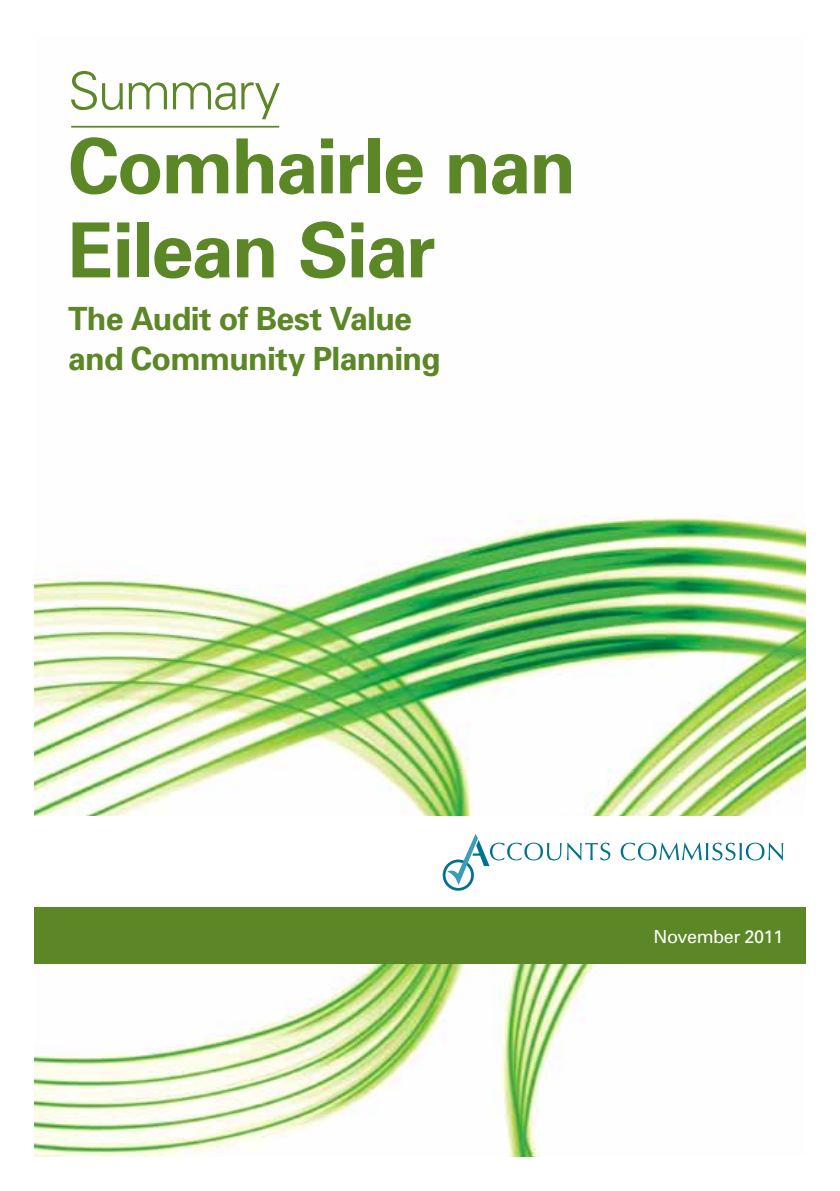
<style>
.page{position:relative;width:840px;height:1191px;background:#fff}
.page>*{position:absolute;margin:0;border:0;box-sizing:border-box;transform-origin:0 0}
.Cover_-_Council{font:700 76px/84px "Univers";letter-spacing:-.025em;color:#5c8727}
.Cover_-_Summary{font:300 52px "Univers";letter-spacing:-.04em;color:#5c8727}
.Cover_-_Subhead{font:700 32px/40px "Univers";letter-spacing:-.025em;color:#5c8727}
.Cover_-_Date{font:18px "Univers";letter-spacing:-.025em;color:#fff}
</style>
<div class="page">
<img style="left:34px;top:125px;width:771px;height:1032px">
<div style="left:0;top:816px;width:839px;height:148px;background:#fff"></div>
<div style="left:34px;top:907px;width:771px;height:57px;background:#5c8727"></div>
<hr style="left:71px;top:126px;width:208px;height:2px;background:#5c8727">
<svg style="left:620px;top:842px;width:162px;height:18px"></svg>
<div style="left:442px;top:859px;width:31px;height:31px;border:3px solid #00728f;border-radius:50%"></div>
<svg style="left:447px;top:834px;width:163px;height:51px"></svg>
<p class="Cover_-_Summary" style="left:68px;top:59px;width:214px">Summary</p>
<p class="Cover_-_Council" style="left:68px;top:124px;width:509px">Comhairle nan<br>Eilean Siar</p>
<p class="Cover_-_Subhead" style="left:68px;top:298px;width:374px">The Audit of Best Value and Community Planning</p>
<p class="Cover_-_Date" style="left:653px;top:925px;width:131px">November 2011</p>
</div>
